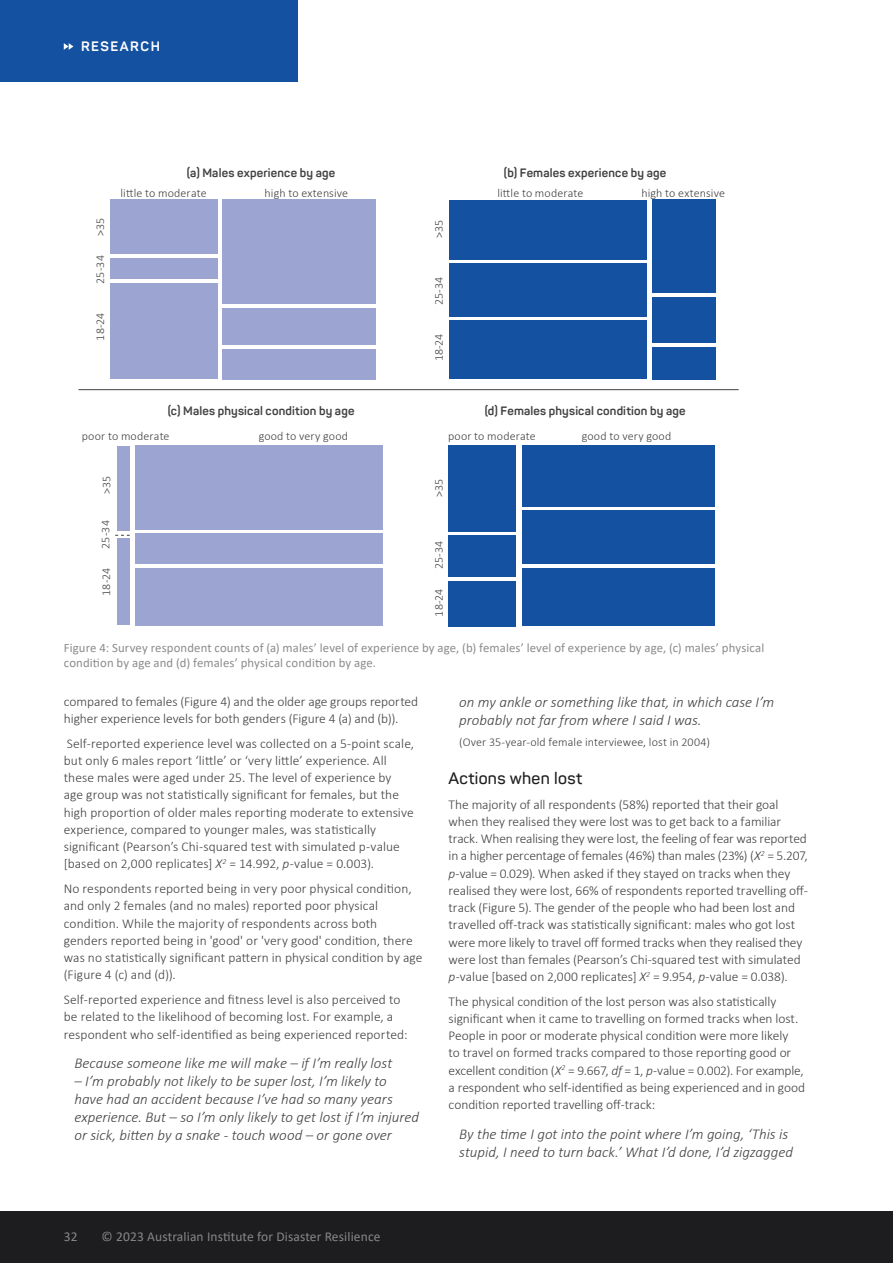
<style>
.page{position:relative;width:893px;height:1263px;background:#fff}
.page>*{position:absolute;margin:0;border:0;box-sizing:border-box;transform-origin:0 0}
.t1{font:600 16.5px "Panton";letter-spacing:.02em;color:#1d1d1f}
.t2{font:italic 300 15px/18px "Calibri";color:#414042}
.t3{font:300 13.5px/17.2px "Calibri";color:#414042}
.t4{font:13.5px "Calibri";letter-spacing:.01em;color:#868788}
.t5{font:700 13.5px "Panton";letter-spacing:.11em;color:#fff}
.t6{font:12.75px/15px "Calibri";letter-spacing:.01em;color:#8a8c8e}
.t7{font:300 12px "Calibri";letter-spacing:.01em;color:#414042}
.t8{font:700 12px "Panton";letter-spacing:.015em;color:#414042}
.s1{font-style:italic}
</style>
<div class="page">
<div style="left:0;top:0;width:298px;height:81px;background:#1452a1"></div>
<svg style="left:64px;top:43px;width:9px;height:7px"></svg>
<div style="left:0;top:1212px;width:893px;height:51px;background:#1d1d1f"></div>
<div style="left:110px;top:200px;width:107px;height:54px;background:#9ca5d1"></div>
<div style="left:222px;top:200px;width:153px;height:104px;background:#9ca5d1"></div>
<div style="left:449px;top:200px;width:197px;height:60px;background:#1452a1"></div>
<div style="left:449px;top:264px;width:197px;height:53px;background:#1452a1"></div>
<div style="left:449px;top:320px;width:197px;height:59px;background:#1452a1"></div>
<div style="left:652px;top:347px;width:63px;height:32px;background:#1452a1"></div>
<div style="left:449px;top:581px;width:67px;height:45px;background:#1452a1"></div>
<div style="left:522px;top:568px;width:192px;height:57px;background:#1452a1"></div>
<div style="left:522px;top:510px;width:192px;height:53px;background:#1452a1"></div>
<div style="left:522px;top:445px;width:192px;height:61px;background:#1452a1"></div>
<div style="left:449px;top:536px;width:67px;height:41px;background:#1452a1"></div>
<div style="left:449px;top:445px;width:67px;height:86px;background:#1452a1"></div>
<div style="left:652px;top:297px;width:63px;height:45px;background:#1452a1"></div>
<div style="left:652px;top:200px;width:63px;height:93px;background:#1452a1"></div>
<div style="left:110px;top:283px;width:107px;height:96px;background:#9ca5d1"></div>
<div style="left:117px;top:447px;width:13px;height:84px;background:#9ca5d1"></div>
<div style="left:117px;top:538px;width:13px;height:87px;background:#9ca5d1"></div>
<div style="left:135px;top:568px;width:248px;height:58px;background:#9ca5d1"></div>
<div style="left:135px;top:534px;width:248px;height:30px;background:#9ca5d1"></div>
<div style="left:135px;top:445px;width:248px;height:84px;background:#9ca5d1"></div>
<div style="left:222px;top:349px;width:153px;height:30px;background:#9ca5d1"></div>
<div style="left:110px;top:258px;width:107px;height:21px;background:#9ca5d1"></div>
<div style="left:222px;top:308px;width:153px;height:37px;background:#9ca5d1"></div>
<hr style="left:78px;top:389px;width:661px;height:1px;background:#414042">
<p class="t5" style="left:81px;top:38px;width:80px">RESEARCH</p>
<p class="t8" style="left:187px;top:166px;width:150px">(a) Males experience by age</p>
<p class="t8" style="left:504px;top:166px;width:164px">(b) Females experience by age</p>
<p class="t7" style="left:93px;top:236px;width:20px;rotate:-90deg">&gt;35</p>
<p class="t7" style="left:93px;top:284px;width:30px;rotate:-90deg">25-34</p>
<p class="t7" style="left:93px;top:340px;width:29px;rotate:-90deg">18-24</p>
<p class="t7" style="left:120px;top:186px;width:88px">little to moderate</p>
<p class="t7" style="left:497px;top:186px;width:88px">little to moderate</p>
<p class="t7" style="left:265px;top:186px;width:85px">high to extensive</p>
<p class="t7" style="left:641px;top:186px;width:85px">high to extensive</p>
<p class="t7" style="left:431px;top:238px;width:20px;rotate:-90deg">&gt;35</p>
<p class="t7" style="left:431px;top:305px;width:30px;rotate:-90deg">25-34</p>
<p class="t7" style="left:431px;top:361px;width:29px;rotate:-90deg">18-24</p>
<p class="t8" style="left:168px;top:403px;width:188px">(c) Males physical condition by age</p>
<p class="t8" style="left:485px;top:403px;width:202px">(d) Females physical condition by age</p>
<p class="t7" style="left:259px;top:428px;width:91px">good to very good</p>
<p class="t7" style="left:582px;top:428px;width:91px">good to very good</p>
<p class="t7" style="left:82px;top:429px;width:89px">poor to moderate</p>
<p class="t7" style="left:448px;top:429px;width:89px">poor to moderate</p>
<p class="t7" style="left:99px;top:494px;width:20px;rotate:-90deg">&gt;35</p>
<p class="t7" style="left:431px;top:497px;width:20px;rotate:-90deg">&gt;35</p>
<p class="t7" style="left:98px;top:549px;width:30px;rotate:-90deg">25-34</p>
<p class="t7" style="left:99px;top:596px;width:29px;rotate:-90deg">18-24</p>
<p class="t7" style="left:431px;top:569px;width:30px;rotate:-90deg">25-34</p>
<p class="t7" style="left:431px;top:616px;width:29px;rotate:-90deg">18-24</p>
<p class="t6" style="left:64px;top:640px;width:702px">Figure 4: Survey respondent counts of (a) males’ level of experience by age, (b) females’ level of experience by age, (c) males’ physical condition by age and (d) females’ physical condition by age.</p>
<p class="t3" style="left:64px;top:692px;width:356px">compared to females (Figure 4) and the older age groups reported higher experience levels for both genders (Figure 4 (a) and (b)).</p>
<p class="t3" style="left:64px;top:734px;width:352px">Self-reported experience level was collected on a 5-point scale, but only 6 males report ‘little’ or ‘very little’ experience. All these males were aged under 25. The level of experience by age group was not statistically significant for females, but the high proportion of older males reporting moderate to extensive experience, compared to younger males, was statistically significant (Pearson’s Chi-squared test with simulated p-value [based on 2,000 replicates] <span class="s1">X</span><sup>2</sup> = 14.992, <span class="s1">p</span>-value = 0.003).</p>
<p class="t3" style="left:64px;top:880px;width:360px">No respondents reported being in very poor physical condition, and only 2 females (and no males) reported poor physical condition. While the majority of respondents across both genders reported being in 'good' or 'very good' condition, there was no statistically significant pattern in physical condition by age (Figure 4 (c) and (d)).</p>
<p class="t3" style="left:64px;top:991px;width:345px">Self-reported experience and fitness level is also perceived to be related to the likelihood of becoming lost. For example, a respondent who self-identified as being experienced reported:</p>
<p class="t2" style="left:74px;top:1054px;width:319px">Because someone like me will make – if I’m really lost</p>
<p class="t2" style="left:74px;top:1072px;width:346px">– I’m probably not likely to be super lost, I’m likely to<br>have had an accident because I’ve had so many years experience. But – so I’m only likely to get lost if I’m injured or sick, bitten by a snake - touch wood – or gone over</p>
<p class="t2" style="left:459px;top:693px;width:316px">on my ankle or something like that, in which case I’m probably not far from where I said I was.</p>
<p class="t7" style="left:459px;top:735px;width:252px">(Over 35-year-old female interviewee, lost in 2004)</p>
<p class="t1" style="left:449px;top:768px;width:135px">Actions when lost</p>
<p class="t3" style="left:449px;top:795px;width:361px">The majority of all respondents (58%) reported that their goal when they realised they were lost was to get back to a familiar track. When realising they were lost, the feeling of fear was reported in a higher percentage of females (46%) than males (23%) (<span class="s1">X</span><sup>2</sup> = 5.207, <span class="s1">p</span>-value = 0.029). When asked if they stayed on tracks when they realised they were lost, 66% of respondents reported travelling off&shy;track (Figure 5). The gender of the people who had been lost and travelled off-track was statistically significant: males who got lost were more likely to travel off formed tracks when they realised they were lost than females (Pearson’s Chi-squared test with simulated <span class="s1">p</span>-value [based on 2,000 replicates] <span class="s1">X</span><sup>2</sup> = 9.954, <span class="s1">p</span>-value = 0.038).</p>
<p class="t3" style="left:449px;top:992px;width:358px">The physical condition of the lost person was also statistically significant when it came to travelling on formed tracks when lost.<br>People in poor or moderate physical condition were more likely<br>to travel on formed tracks compared to those reporting good or excellent condition (<span class="s1">X</span><sup>2</sup> = 9.667, <span class="s1">df</span> = 1, <span class="s1">p</span>-value = 0.002). For example, a respondent who self-identified as being experienced and in good condition reported travelling off-track:</p>
<p class="t2" style="left:459px;top:1125px;width:335px">By the time I got into the point where I’m going, ‘This is stupid, I need to turn back.’ What I’d done, I’d zigzagged</p>
<p class="t4" style="left:64px;top:1227px;width:15px">32</p>
<p class="t4" style="left:102px;top:1227px;width:280px">© 2023 Australian Institute for Disaster Resilience</p>
</div>
